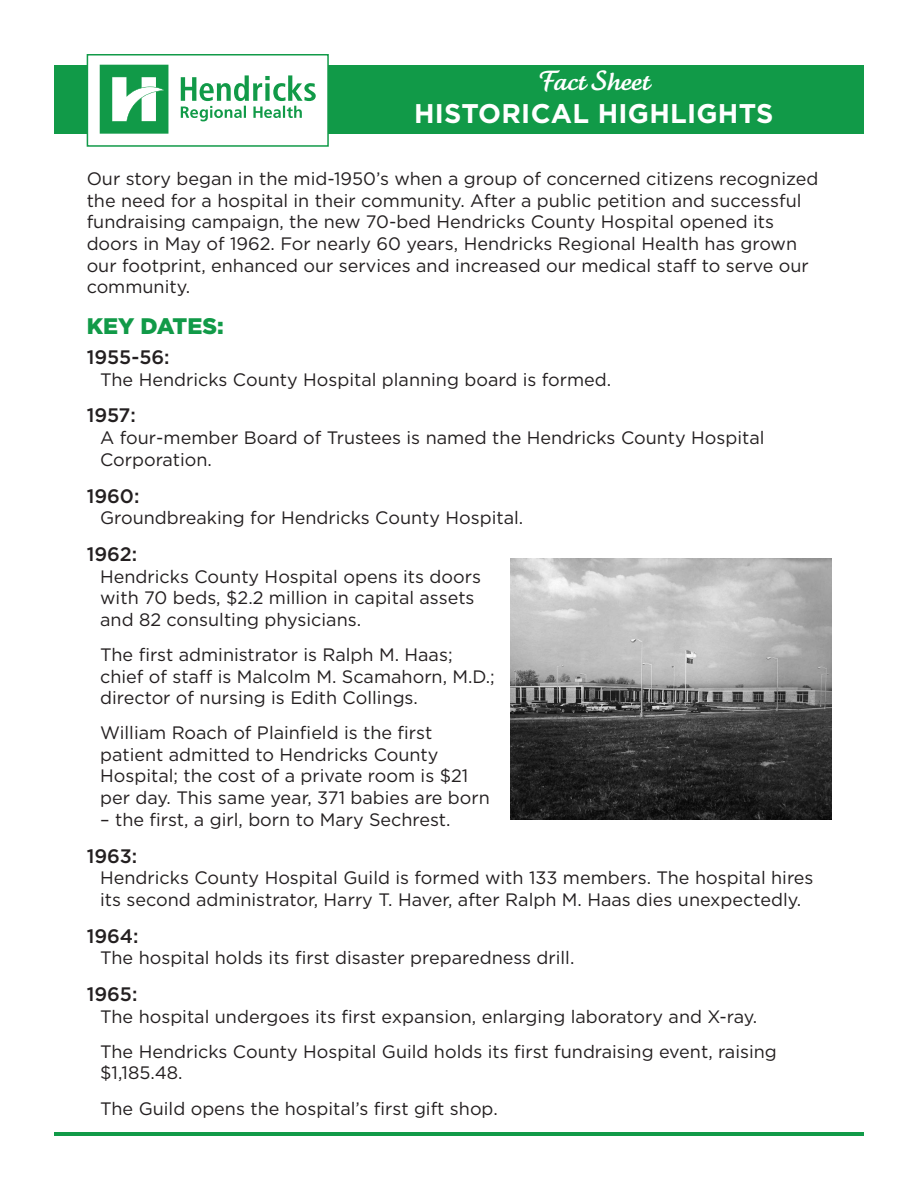
<style>
.page{position:relative;width:918px;height:1188px;background:#fff}
.page>*{position:absolute;margin:0;border:0;box-sizing:border-box;transform-origin:0 0}
.t1{font:700 27px "Gotham";letter-spacing:.01em;color:#fff}
.t2{font:27px "Tartine Script Pro";letter-spacing:.01em;color:#fff}
.t3{font:900 22.5px "Gotham";color:#119a48}
.t4{font:500 19.5px "Gotham";color:#231f20}
.t5{font:18px/21.6px "Gotham";color:#231f20}
</style>
<div class="page">
<div style="left:54px;top:65px;width:810px;height:69px;background:#119a48"></div>
<div style="left:87px;top:54px;width:242px;height:93px;background:#fff;border:2px solid #119a48"></div>
<svg style="left:181px;top:75px;width:135px;height:46px"></svg>
<svg style="left:100px;top:65px;width:68px;height:69px"></svg>
<hr style="left:54px;top:1132px;width:810px;height:4px;background:#119a48">
<img style="left:511px;top:559px;width:320px;height:261px">
<h1 class="t2" style="left:538px;top:65px;width:113px">Fact Sheet</h1>
<h1 class="t1" style="left:414px;top:95px;width:361px">HISTORICAL HIGHLIGHTS</h1>
<p class="t5" style="left:87px;top:168px;width:733px">Our story began in the mid-1950’s when a group of concerned citizens recognized the need for a hospital in their community. After a public petition and successful fundraising campaign, the new 70-bed Hendricks County Hospital opened its doors in May of 1962. For nearly 60 years, Hendricks Regional Health has grown our footprint, enhanced our services and increased our medical staff to serve our community.</p>
<p class="t3" style="left:87px;top:310px;width:139px">KEY DATES:</p>
<p class="t4" style="left:87px;top:344px;width:85px">1955-56:</p>
<p class="t5" style="left:100px;top:368px;width:513px">The Hendricks County Hospital planning board is formed.</p>
<p class="t4" style="left:87px;top:403px;width:51px">1957:</p>
<p class="t5" style="left:100px;top:426px;width:666px">A four-member Board of Trustees is named the Hendricks County Hospital<br>Corporation.</p>
<p class="t4" style="left:87px;top:483px;width:54px">1960:</p>
<p class="t5" style="left:100px;top:507px;width:425px">Groundbreaking for Hendricks County Hospital.</p>
<p class="t4" style="left:87px;top:541px;width:52px">1962:</p>
<p class="t5" style="left:100px;top:565px;width:382px">Hendricks County Hospital opens its doors with 70 beds, $2.2 million in capital assets and 82 consulting physicians.</p>
<p class="t5" style="left:100px;top:643px;width:396px">The first administrator is Ralph M. Haas; chief of staff is Malcolm M. Scamahorn, M.D.; director of nursing is Edith Collings.</p>
<p class="t5" style="left:100px;top:722px;width:391px">William Roach of Plainfield is the first patient admitted to Hendricks County Hospital; the cost of a private room is $21 per day. This same year, 371 babies are born</p>
<p class="t5" style="left:100px;top:808px;width:352px">– the first, a girl, born to Mary Sechrest.</p>
<p class="t4" style="left:87px;top:843px;width:52px">1963:</p>
<p class="t5" style="left:100px;top:867px;width:715px">Hendricks County Hospital Guild is formed with 133 members. The hospital hires its second administrator, Harry T. Haver, after Ralph M. Haas dies unexpectedly.</p>
<p class="t4" style="left:87px;top:923px;width:54px">1964:</p>
<p class="t5" style="left:100px;top:947px;width:476px">The hospital holds its first disaster preparedness drill.</p>
<p class="t4" style="left:87px;top:981px;width:52px">1965:</p>
<p class="t5" style="left:100px;top:998px;width:678px;line-height:35.1px">The hospital undergoes its first expansion, enlarging laboratory and X-ray.<br>The Hendricks County Hospital Guild holds its first fundraising event, raising</p>
<p class="t5" style="left:100px;top:1055px;width:399px;line-height:35.1px">$1,185.48.<br>The Guild opens the hospital’s first gift shop.</p>
</div>
